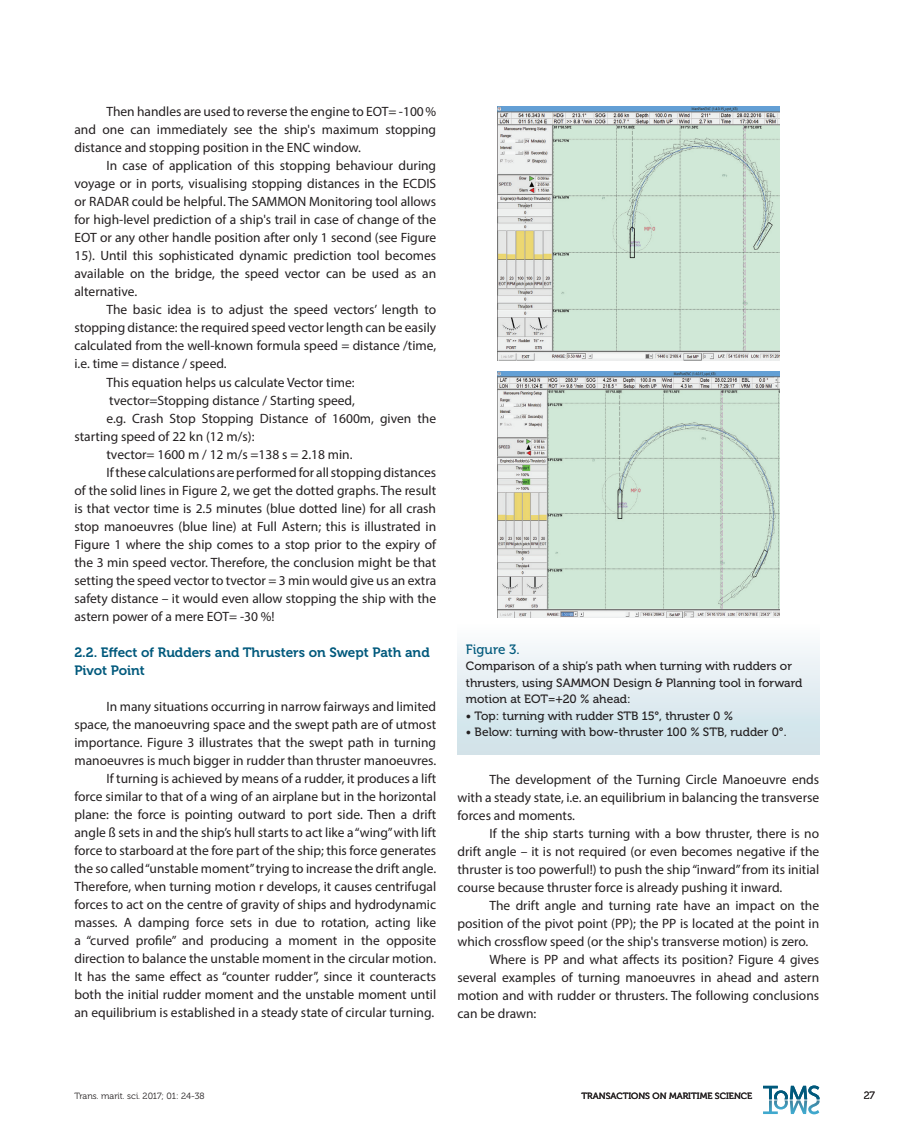
<style>
.page{position:relative;width:915px;height:1127px;background:#fff}
.page>*{position:absolute;margin:0;border:0;box-sizing:border-box;transform-origin:0 0}
.Body_text{font:13.5px/18px "Myriad Pro";color:#231f20;text-align:justify}
.podnaslov{font:13.5px/18px "Museo 700";color:#00597c}
.Figure{font:13.5px "Museo 500";color:#00597c}
.Figure_naslov{font:12px/16.5px "Museo 500";color:#231f20}
.t1{font:10.5px "Museo 300";color:#231f20}
.t2{font:9px "Museo 300";color:#231f20}
.t3{font:9px "Museo 500";color:#231f20}
</style>
<div class="page">
<svg style="left:763px;top:1085px;width:56px;height:29px"></svg>
<img style="left:497px;top:106px;width:282px;height:254px">
<img style="left:497px;top:372px;width:282px;height:246px">
<div style="left:457px;top:622px;width:362px;height:133px;background:linear-gradient(to bottom,#fdfdfe,#cce0e7)"></div>
<p class="Body_text" style="left:74px;top:103px;width:363px;text-indent:32px">Then handles are used to reverse the engine to EOT= -100 % and one can immediately see the ship's maximum stopping distance and stopping position in the ENC window.</p>
<p class="Body_text" style="left:74px;top:157px;width:363px;text-indent:32px">In case of application of this stopping behaviour during voyage or in ports, visualising stopping distances in the ECDIS or RADAR could be helpful. The SAMMON Monitoring tool allows for high-level prediction of a ship's trail in case of change of the EOT or any other handle position after only 1 second (see Figure 15). Until this sophisticated dynamic prediction tool becomes available on the bridge, the speed vector can be used as an alternative.</p>
<p class="Body_text" style="left:74px;top:301px;width:363px;text-indent:32px">The basic idea is to adjust the speed vectors’ length to stopping distance: the required speed vector length can be easily calculated from the well-known formula speed = distance /time, i.e. time = distance / speed.</p>
<p class="Body_text" style="left:106px;top:373px;width:250px">This equation helps us calculate Vector time:</p>
<p class="Body_text" style="left:109px;top:391px;width:247px">tvector=Stopping distance / Starting speed,</p>
<p class="Body_text" style="left:74px;top:409px;width:363px;text-indent:32px">e.g. Crash Stop Stopping Distance of 1600m, given the starting speed of 22 kn (12 m/s):</p>
<p class="Body_text" style="left:106px;top:445px;width:247px">tvector= 1600 m / 12 m/s =138 s = 2.18 min.</p>
<p class="Body_text" style="left:74px;top:463px;width:363px;text-indent:32px">If these calculations are performed for all stopping distances of the solid lines in Figure 2, we get the dotted graphs. The result is that vector time is 2.5 minutes (blue dotted line) for all crash stop manoeuvres (blue line) at Full Astern; this is illustrated in Figure 1 where the ship comes to a stop prior to the expiry of the 3 min speed vector. Therefore, the conclusion might be that setting the speed vector to tvector = 3 min would give us an extra safety distance – it would even allow stopping the ship with the astern power of a mere EOT= -30 %!</p>
<p class="podnaslov" style="left:74px;top:643px;width:356px">2.2. Effect of Rudders and Thrusters on Swept Path and<br>Pivot Point</p>
<p class="Body_text" style="left:74px;top:697px;width:363px;text-indent:32px">In many situations occurring in narrow fairways and limited space, the manoeuvring space and the swept path are of utmost importance. Figure 3 illustrates that the swept path in turning manoeuvres is much bigger in rudder than thruster manoeuvres.</p>
<p class="Body_text" style="left:74px;top:769px;width:363px;text-indent:32px">If turning is achieved by means of a rudder, it produces a lift force similar to that of a wing of an airplane but in the horizontal plane: the force is pointing outward to port side. Then a drift angle ß sets in and the ship’s hull starts to act like a “wing” with lift force to starboard at the fore part of the ship; this force generates the so called “unstable moment” trying to increase the drift angle.<br>Therefore, when turning motion r develops, it causes centrifugal forces to act on the centre of gravity of ships and hydrodynamic masses. A damping force sets in due to rotation, acting like a “curved profile” and producing a moment in the opposite direction to balance the unstable moment in the circular motion.<br>It has the same effect as “counter rudder”, since it counteracts both the initial rudder moment and the unstable moment until an equilibrium is established in a steady state of circular turning.</p>
<p class="Figure" style="left:466px;top:641px;width:55px">Figure 3.</p>
<p class="Figure_naslov" style="left:466px;top:658px;width:338px">Comparison of a ship’s path when turning with rudders or thrusters, using SAMMON Design &amp; Planning tool in forward motion at EOT=+20 % ahead:</p>
<p class="Figure_naslov" style="left:466px;top:707px;width:268px">• Top: turning with rudder STB 15°, thruster 0 %</p>
<p class="Figure_naslov" style="left:466px;top:724px;width:322px">• Below: turning with bow-thruster 100 % STB, rudder 0°.</p>
<p class="Body_text" style="left:457px;top:770px;width:363px;text-indent:32px">The development of the Turning Circle Manoeuvre ends with a steady state, i.e. an equilibrium in balancing the transverse forces and moments.</p>
<p class="Body_text" style="left:457px;top:824px;width:363px;text-indent:32px">If the ship starts turning with a bow thruster, there is no drift angle – it is not required (or even becomes negative if the thruster is too powerful!) to push the ship “inward” from its initial course because thruster force is already pushing it inward.</p>
<p class="Body_text" style="left:457px;top:896px;width:363px;text-indent:32px">The drift angle and turning rate have an impact on the position of the pivot point (PP); the PP is located at the point in which crossflow speed (or the ship's transverse motion) is zero.</p>
<p class="Body_text" style="left:457px;top:950px;width:363px;text-indent:32px">Where is PP and what affects its position? Figure 4 gives several examples of turning manoeuvres in ahead and astern motion and with rudder or thrusters. The following conclusions can be drawn:</p>
<p class="t2" style="left:74px;top:1091px;width:132px">Trans. marit. sci. 2017; 01: 24-38</p>
<p class="t3" style="left:581px;top:1091px;width:172px">TRANSACTIONS ON MARITIME SCIENCE</p>
<p class="t1" style="left:863px;top:1090px;width:13px">27</p>
</div>
